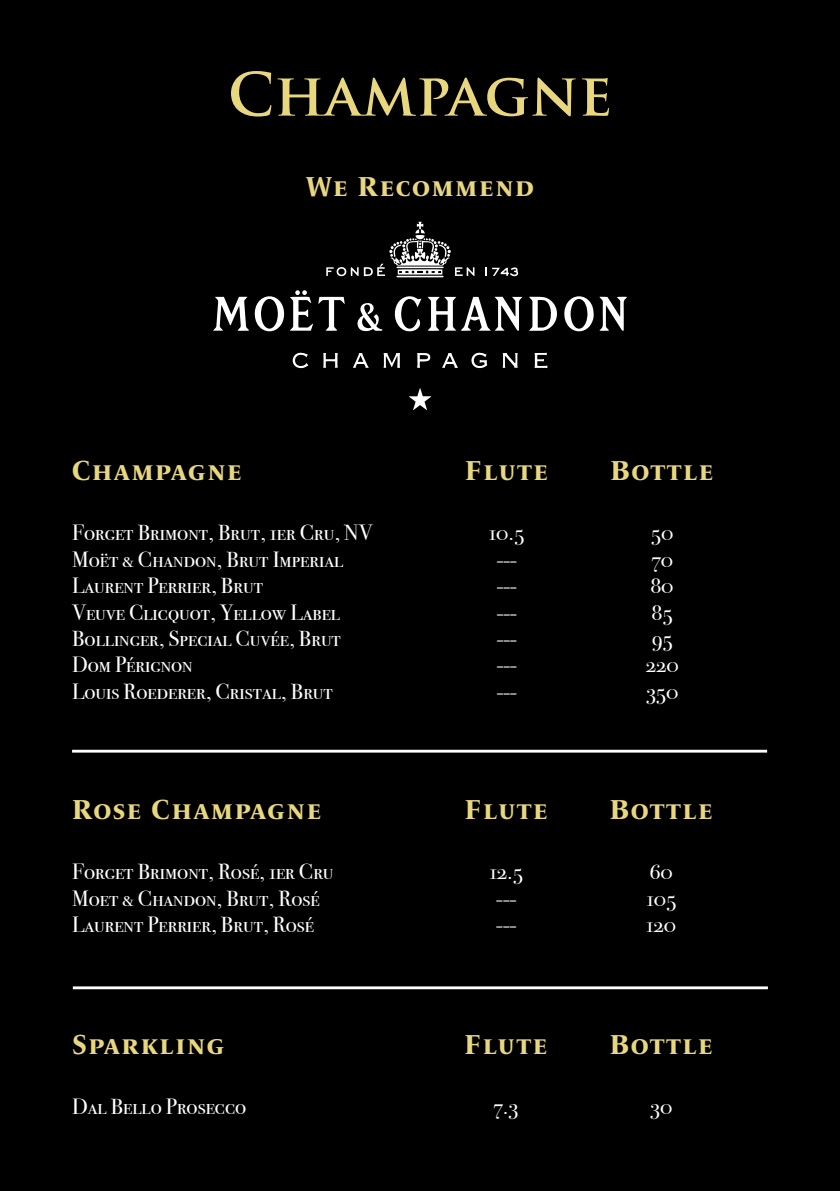
<style>
.page{position:relative;width:840px;height:1191px;background:#fff}
.page>*{position:absolute;margin:0;border:0;box-sizing:border-box;transform-origin:0 0}
.t1{font:700 58px "Trajan Pro";color:#e8d77e}
.t2{font:28px "Le Monde Livre Bold SC";letter-spacing:.05em;color:#e8d77e}
.t3{font:22px/26.4px "Bodoni Svty Two SCITCTT";color:#fff}
</style>
<div class="page">
<div style="left:0;top:0;width:839px;height:1191px;background:#000"></div>
<svg style="left:564px;top:296px;width:29px;height:36px"></svg>
<svg style="left:529px;top:297px;width:28px;height:34px"></svg>
<svg style="left:599px;top:297px;width:27px;height:34px"></svg>
<svg style="left:427px;top:297px;width:95px;height:34px"></svg>
<svg style="left:394px;top:296px;width:27px;height:36px"></svg>
<svg style="left:357px;top:303px;width:25px;height:28px"></svg>
<svg style="left:409px;top:388px;width:22px;height:22px"></svg>
<svg style="left:383px;top:353px;width:17px;height:15px"></svg>
<svg style="left:502px;top:353px;width:15px;height:15px"></svg>
<svg style="left:471px;top:352px;width:16px;height:16px"></svg>
<svg style="left:323px;top:353px;width:14px;height:15px"></svg>
<svg style="left:534px;top:353px;width:13px;height:15px"></svg>
<svg style="left:417px;top:353px;width:13px;height:15px"></svg>
<svg style="left:353px;top:353px;width:15px;height:15px"></svg>
<svg style="left:442px;top:353px;width:16px;height:15px"></svg>
<svg style="left:292px;top:352px;width:16px;height:16px"></svg>
<svg style="left:492px;top:267px;width:26px;height:10px"></svg>
<svg style="left:213px;top:290px;width:131px;height:42px"></svg>
<svg style="left:326px;top:222px;width:148px;height:55px"></svg>
<hr style="left:72px;top:749px;width:694px;height:3px;background:#fff">
<hr style="left:73px;top:986px;width:694px;height:3px;background:#fff">
<h1 class="t1" style="left:228px;top:58px;width:385px">CHAMPAGNE</h1>
<p class="t2" style="left:306px;top:170px;width:229px">We Recommend</p>
<p class="t2" style="left:72px;top:454px;width:171px">Champagne</p>
<p class="t2" style="left:465px;top:454px;width:84px">Flute</p>
<p class="t2" style="left:610px;top:454px;width:104px">Bottle</p>
<p class="t3" style="left:72px;top:520px;width:302px">Forget Brimont, Brut, 1er Cru, NV<br>Moët &amp; Chandon, Brut Imperial<br>Laurent Perrier, Brut<br>Veuve Clicquot, Yellow Label<br>Bollinger, Special Cuvée, Brut<br>Dom Pérignon<br>Louis Roederer, Cristal, Brut</p>
<p class="t3" style="left:489px;top:520px;width:37px;text-align:center">10.5 --- --- --- --- --- ---</p>
<p class="t3" style="left:645px;top:520px;width:34px">50<br>70<br>80<br>85<br>95<br>220<br>350</p>
<p class="t2" style="left:72px;top:793px;width:251px">Rose Champagne</p>
<p class="t2" style="left:464px;top:793px;width:84px">Flute</p>
<p class="t2" style="left:609px;top:793px;width:104px">Bottle</p>
<p class="t3" style="left:72px;top:859px;width:263px">Forget Brimont, Rosé, 1er Cru<br>Moet &amp; Chandon, Brut, Rosé<br>Laurent Perrier, Brut, Rosé</p>
<p class="t3" style="left:489px;top:859px;width:35px">12.5 --- ---</p>
<p class="t3" style="left:646px;top:859px;width:31px">60<br>105<br>120</p>
<p class="t2" style="left:72px;top:1027px;width:154px">Sparkling</p>
<p class="t2" style="left:464px;top:1027px;width:84px">Flute</p>
<p class="t2" style="left:609px;top:1027px;width:104px">Bottle</p>
<p class="t3" style="left:72px;top:1093px;width:175px">Dal Bello Prosecco</p>
<p class="t3" style="left:493px;top:1093px;width:26px">7.3</p>
<p class="t3" style="left:650px;top:1093px;width:24px">30</p>
</div>
